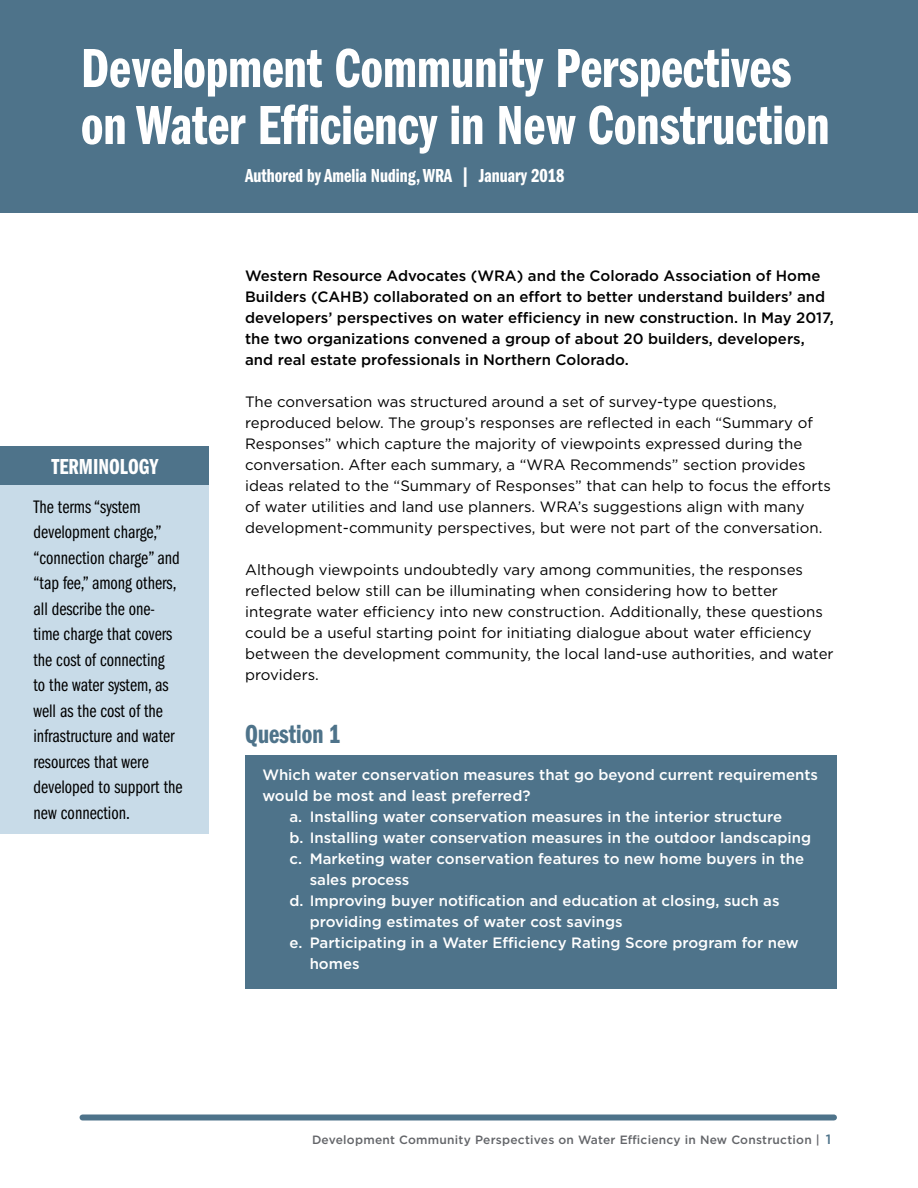
<style>
.page{position:relative;width:918px;height:1188px;background:#fff}
.page>*{position:absolute;margin:0;border:0;box-sizing:border-box;transform-origin:0 0}
.t1{font:57px/57px "Franklin Gothic Demi Cmpr";color:#fff}
.t2{font:27px "Franklin Gothic Demi Cmpr";color:#4e738a}
.t3{font:22.5px "Franklin Gothic Demi Cmpr";color:#fff}
.t4{font:19.5px "Franklin Gothic Demi Cmpr";color:#fff}
.t5{font:18.75px/25.5px "Franklin Gothic Book Cmpr";color:#000}
.t6{font:15px/21px "Gotham";color:#000}
.t7{font:500 15px "Gotham";color:#fff}
.t8{font:500 15px/21px "Gotham";color:#000}
.t9{font:500 12px "Gotham";letter-spacing:.02em;color:#636569}
.s1{font-size:13.5px;color:#4e738a}
</style>
<div class="page">
<div style="left:0;top:478px;width:208px;height:356px;background:#c8dbe8"></div>
<div style="left:0;top:446px;width:208px;height:38px;background:#4e738a"></div>
<div style="left:82px;top:1114px;width:752px;height:6px;background:#4e738a"></div>
<div style="left:0;top:0;width:918px;height:213px;background:#4e738a"></div>
<div style="left:245px;top:755px;width:592px;height:233px;background:#4e738a"></div>
<h1 class="t1" style="left:81px;top:41px;width:750px">Development Community Perspectives on Water Efficiency in New Construction</h1>
<h3 class="t3" style="left:51px;top:454px;width:109px">TERMINOLOGY</h3>
<p class="t5" style="left:33px;top:494px;width:151px">The terms “system development charge,” “connection charge” and “tap fee,” among others, all describe the one&shy;time charge that covers the cost of connecting<br>to the water system, as well as the cost of the infrastructure and water resources that were developed to support the new connection.</p>
<h3 class="t4" style="left:245px;top:165px;width:321px">Authored by Amelia Nuding, WRA | January 2018</h3>
<p class="t8" style="left:245px;top:265px;width:590px">Western Resource Advocates (WRA) and the Colorado Association of Home Builders (CAHB) collaborated on an effort to better understand builders’ and developers’ perspectives on water efficiency in new construction. In May 2017, the two organizations convened a group of about 20 builders, developers, and real estate professionals in Northern Colorado.</p>
<p class="t6" style="left:245px;top:391px;width:587px">The conversation was structured around a set of survey-type questions, reproduced below. The group’s responses are reflected in each “Summary of Responses” which capture the majority of viewpoints expressed during the conversation. After each summary, a “WRA Recommends” section provides ideas related to the “Summary of Responses” that can help to focus the efforts of water utilities and land use planners. WRA’s suggestions align with many development-community perspectives, but were not part of the conversation.</p>
<p class="t6" style="left:245px;top:559px;width:590px">Although viewpoints undoubtedly vary among communities, the responses reflected below still can be illuminating when considering how to better integrate water efficiency into new construction. Additionally, these questions could be a useful starting point for initiating dialogue about water efficiency between the development community, the local land-use authorities, and water providers.</p>
<h2 class="t2" style="left:245px;top:719px;width:97px">Question 1</h2>
<p class="t7" style="left:262px;top:765px;width:557px">Which water conservation measures that go beyond current requirements</p>
<p class="t7" style="left:262px;top:786px;width:270px">would be most and least preferred?</p>
<p class="t7" style="left:289px;top:807px;width:494px">a. Installing water conservation measures in the interior structure</p>
<p class="t7" style="left:289px;top:828px;width:523px">b. Installing water conservation measures in the outdoor landscaping</p>
<p class="t7" style="left:289px;top:849px;width:516px">c. Marketing water conservation features to new home buyers in the</p>
<p class="t7" style="left:310px;top:870px;width:101px">sales process</p>
<p class="t7" style="left:289px;top:891px;width:492px">d. Improving buyer notification and education at closing, such as</p>
<p class="t7" style="left:310px;top:912px;width:315px">providing estimates of water cost savings</p>
<p class="t7" style="left:289px;top:933px;width:511px">e. Participating in a Water Efficiency Rating Score program for new</p>
<p class="t7" style="left:310px;top:954px;width:51px">homes</p>
<p class="t9" style="left:312px;top:1132px;width:521px">Development Community Perspectives on Water Efficiency in New Construction | <span class="s1">1</span></p>
</div>
